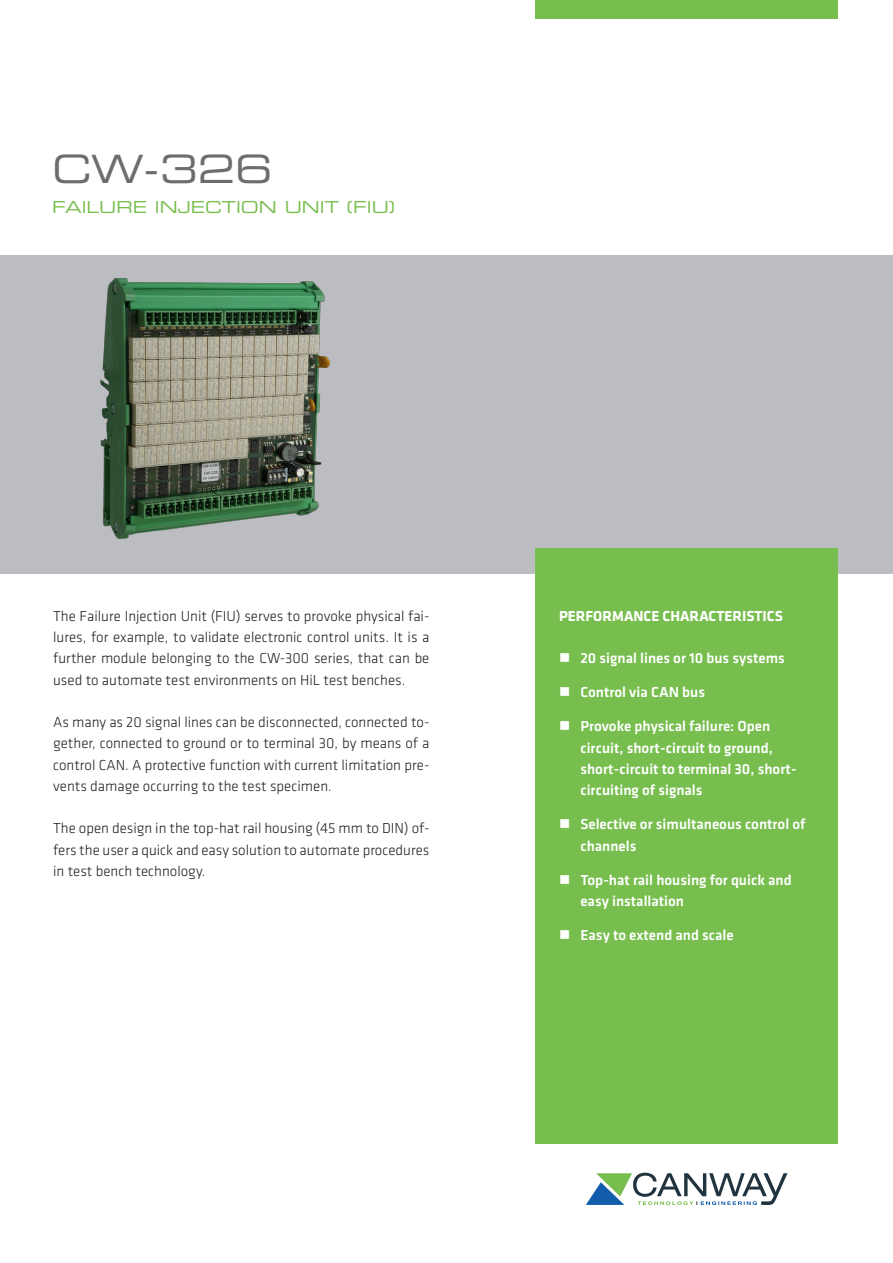
<style>
.page{position:relative;width:893px;height:1263px;background:#fff}
.page>*{position:absolute;margin:0;border:0;box-sizing:border-box;transform-origin:0 0}
.Headline_26_32{font:39px "Eurostile LT Std Ex 2";color:#6c6d70}
.Subheadline_11_18{font:16.5px "Eurostile LT Std Ex 2";color:#77be4e}
.Fließtext_10_12{font:300 15px/21.3px "Klavika Basic";color:#231f20;text-align:justify}
.Bullets_Leistung_10{font:500 15px/21.3px "Klavika Basic";color:#fff}
.Head_Leistung_10_12{font:700 15px "Klavika Basic";color:#fff}
</style>
<div class="page">
<div style="left:536px;top:0;width:302px;height:18px;background:#77be4e"></div>
<div style="left:0;top:255px;width:893px;height:319px;background:#bcbdc0"></div>
<svg style="left:586px;top:1173px;width:201px;height:32px"></svg>
<img style="left:101px;top:278px;width:228px;height:261px">
<div style="left:536px;top:549px;width:302px;height:595px;background:#77be4e"></div>
<p class="Headline_26_32" style="left:52px;top:142px;width:222px">CW-326</p>
<p class="Subheadline_11_18" style="left:52px;top:195px;width:344px">FAILURE INJECTION UNIT (FIU)</p>
<p class="Fließtext_10_12" style="left:53px;top:605px;width:378px">The Failure Injection Unit (FIU) serves to provoke physical fai&shy;lures, for example, to validate electronic control units. It is a further module belonging to the CW-300 series, that can be used to automate test environments on HiL test benches.</p>
<p class="Fließtext_10_12" style="left:53px;top:711px;width:378px">As many as 20 signal lines can be disconnected, connected to&shy;gether, connected to ground or to terminal 30, by means of a control CAN. A protective function with current limitation pre&shy;vents damage occurring to the test specimen.</p>
<p class="Fließtext_10_12" style="left:53px;top:818px;width:378px">The open design in the top-hat rail housing (45 mm to DIN) of&shy;fers the user a quick and easy solution to automate procedures in test bench technology.</p>
<p class="Head_Leistung_10_12" style="left:559px;top:605px;width:225px">PERFORMANCE CHARACTERISTICS</p>
<p class="Bullets_Leistung_10" style="left:559px;top:647px;width:227px">■ 20 signal lines or 10 bus systems</p>
<p class="Bullets_Leistung_10" style="left:559px;top:681px;width:147px">■ Control via CAN bus</p>
<p class="Bullets_Leistung_10" style="left:580px;top:715px;width:218px;text-indent:-21px">■ Provoke physical failure: Open circuit, short-circuit to ground, short-circuit to terminal 30, short&shy;circuiting of signals</p>
<p class="Bullets_Leistung_10" style="left:580px;top:813px;width:227px;text-indent:-21px">■ Selective or simultaneous control of channels</p>
<p class="Bullets_Leistung_10" style="left:580px;top:868px;width:213px;text-indent:-21px">■ Top-hat rail housing for quick and easy installation</p>
<p class="Bullets_Leistung_10" style="left:559px;top:924px;width:176px">■ Easy to extend and scale</p>
</div>
